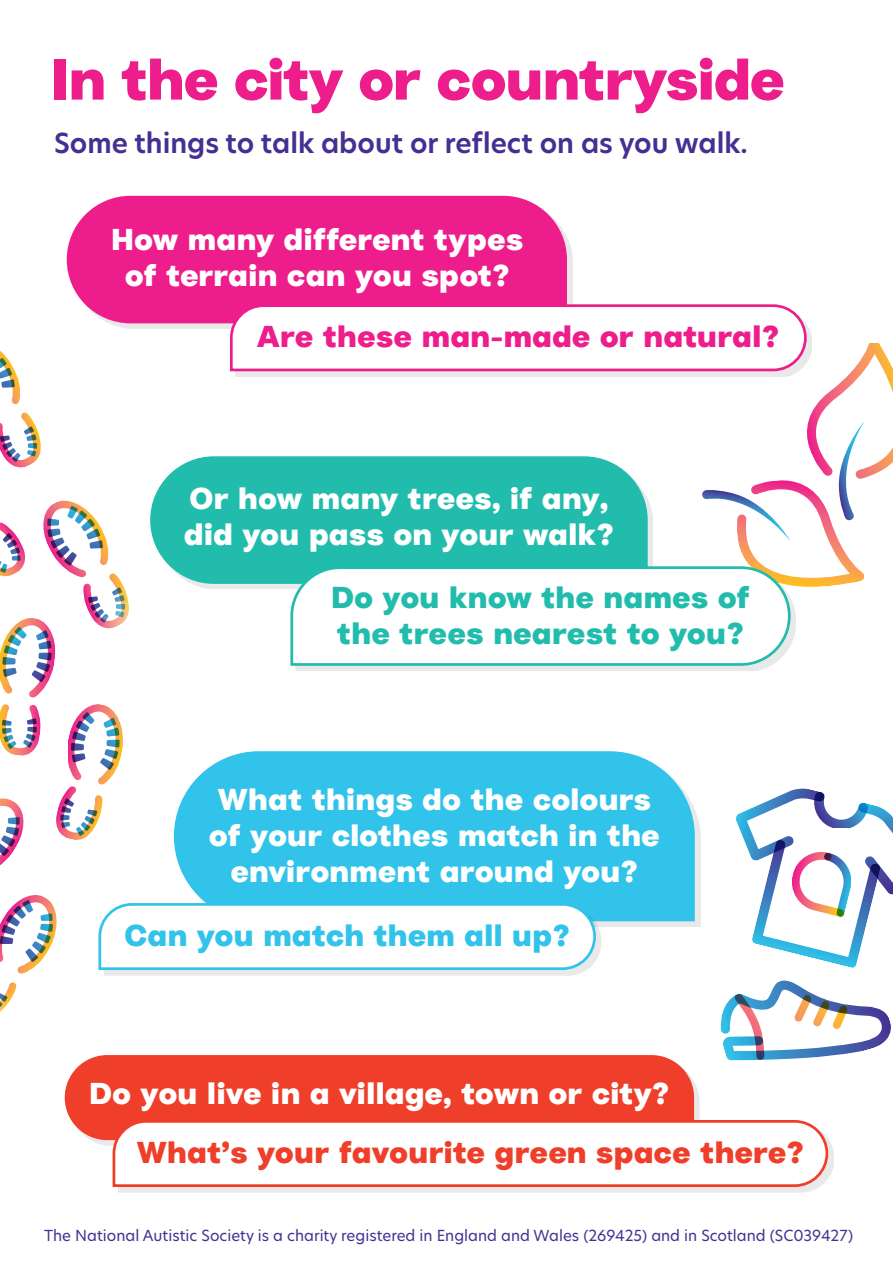
<style>
.page{position:relative;width:893px;height:1263px;background:#fff}
.page>*{position:absolute;margin:0;border:0;box-sizing:border-box;transform-origin:0 0}
.t1{font:900 57px "Radial";letter-spacing:-.01em;color:#ed1e8c}
.t2{font:900 30px/36px "Radial";letter-spacing:.015em;color:#fff;text-align:center}
.t3{font:900 30px/36px "Radial";letter-spacing:.025em;color:#22bcac}
.t4{font:900 30px "Radial";letter-spacing:.015em;color:#ef3e29}
.t5{font:900 30px "Radial";letter-spacing:.015em;color:#ed1e8c}
.t6{font:900 30px "Radial";letter-spacing:.015em;color:#31c3e9}
.t7{font:600 27px "TP Hero";color:#452f92}
.t8{font:15px "TP Hero";color:#452f92}
</style>
<div class="page">
<img style="left:0;top:350px;width:41px;height:118px">
<svg style="left:0;top:500px;width:129px;height:366px"></svg>
<img style="left:0;top:895px;width:57px;height:117px">
<svg style="left:720px;top:788px;width:173px;height:273px"></svg>
<div style="left:72px;top:201px;width:501px;height:128px;background:#231f20;opacity:.1"></div>
<div style="left:67px;top:196px;width:500px;height:127px;background:#ed1e8c"></div>
<svg style="left:150px;top:456px;width:79px;height:128px;fill:#22bcac"></svg>
<div style="left:174px;top:751px;width:521px;height:170px;background:#31c3e9"></div>
<div style="left:104px;top:908px;width:497px;height:67px;background:#231f20;opacity:.1"></div>
<svg style="left:98px;top:902px;width:499px;height:69px"></svg>
<div style="left:65px;top:1055px;width:629px;height:85px;background:#ef3e29"></div>
<div style="left:118px;top:1125px;width:716px;height:67px;background:#231f20;opacity:.1"></div>
<svg style="left:111px;top:1119px;width:719px;height:69px"></svg>
<svg style="left:229px;top:303px;width:664px;height:286px"></svg>
<div style="left:296px;top:572px;width:500px;height:99px;background:#231f20;opacity:.1"></div>
<svg style="left:289px;top:565px;width:503px;height:102px"></svg>
<p class="t1" style="left:51px;top:37px;width:735px">In the city or countryside</p>
<p class="t7" style="left:54px;top:125px;width:695px">Some things to talk about or reflect on as you walk.</p>
<p class="t2" style="left:111px;top:219px;width:413px">How many different types of terrain can you spot?</p>
<p class="t5" style="left:257px;top:314px;width:523px">Are these man-made or natural?</p>
<p class="t2" style="left:184px;top:479px;width:431px;text-align:left">Or how many trees, if any, did you pass on your walk?</p>
<p class="t3" style="left:331px;top:577px;width:420px">Do you know the names of the trees nearest to you?</p>
<p class="t2" style="left:209px;top:780px;width:452px">What things do the colours of your clothes match in the environment around you?</p>
<p class="t6" style="left:125px;top:913px;width:446px">Can you match them all up?</p>
<p class="t2" style="left:89px;top:1074px;width:581px">Do you live in a village, town or city?</p>
<p class="t4" style="left:137px;top:1130px;width:669px">What’s your favourite green space there?</p>
<p class="t8" style="left:44px;top:1225px;width:810px">The National Autistic Society is a charity registered in England and Wales (269425) and in Scotland (SC039427)</p>
</div>
